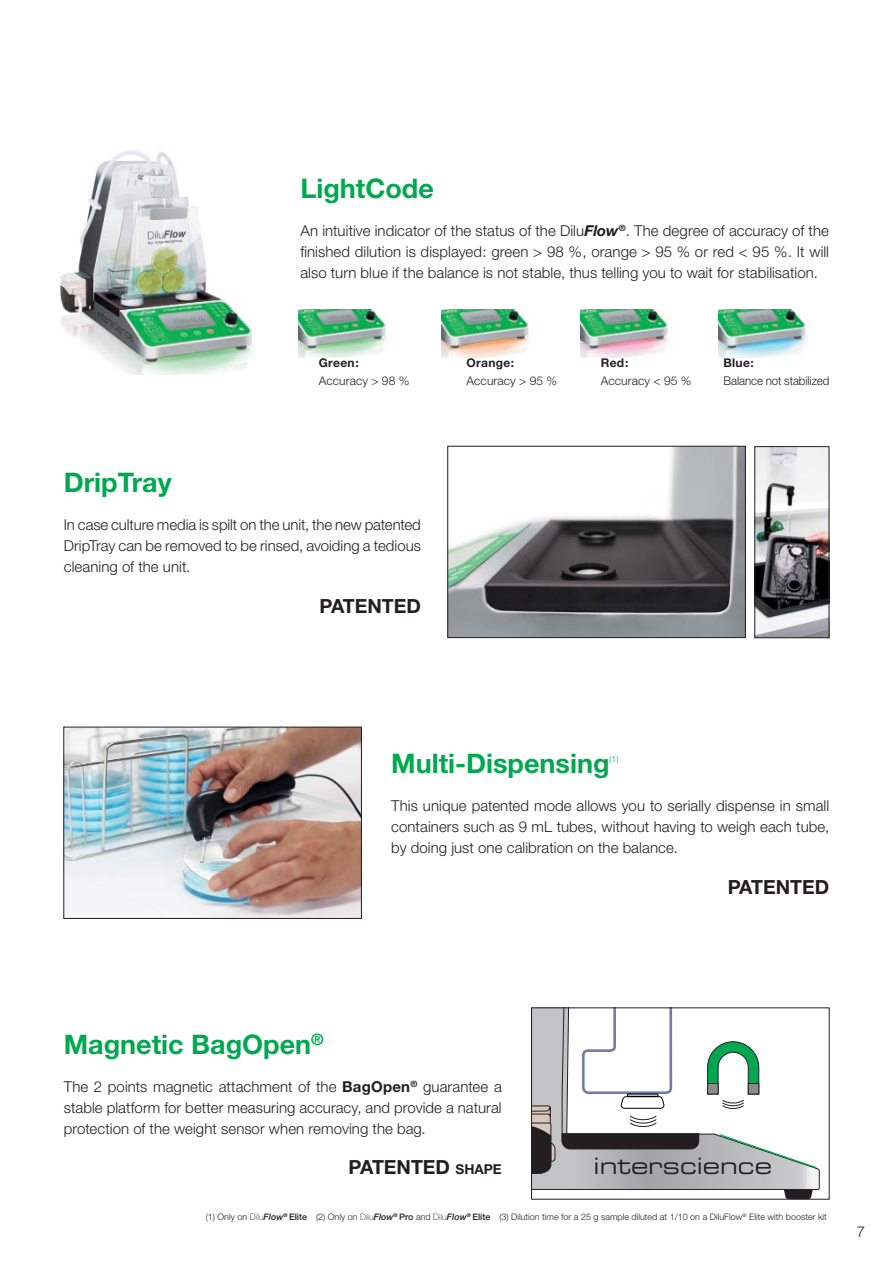
<style>
.page{position:relative;width:893px;height:1263px;background:#fff}
.page>*{position:absolute;margin:0;border:0;box-sizing:border-box;transform-origin:0 0}
.t1{font:700 27px "Helvetica Neue";color:#00a94f}
.t2{font:22.5px "Eurostile Extended Two";color:#231f20}
.t3{font:700 19.5px "Helvetica Neue";color:#231f20}
.t4{font:300 15px/21px "Helvetica Neue";letter-spacing:.005em;color:#231f20;text-align:justify}
.t5{font:300 12px "Helvetica Neue";letter-spacing:.01em;color:#231f20}
.t6{font:700 12px "Helvetica Neue";letter-spacing:.025em;color:#231f20}
.t7{font:300 12px "Helvetica Neue";letter-spacing:.01em;color:#231f20;scale:.96 1}
.t8{font:300 9px "Helvetica Neue";color:#231f20}
.t9{font:300 8.7px "Helvetica Neue";color:#00a94f}
.s1{font-weight:700;font-style:italic}
.s2{font-weight:700}
.s3{font-size:13.65px}
.s4{font-weight:100}
.s5{font-weight:500;font-style:italic}
.s6{font-weight:500}
</style>
<div class="page">
<img style="left:450px;top:448px;width:294px;height:188px">
<div style="left:448px;top:446px;width:298px;height:192px;border:1px solid #231f20"></div>
<img style="left:66px;top:729px;width:294px;height:188px">
<div style="left:64px;top:727px;width:298px;height:192px;border:1px solid #231f20"></div>
<svg style="left:533px;top:1010px;width:287px;height:180px"></svg>
<svg style="left:719px;top:1134px;width:98px;height:34px"></svg>
<svg style="left:784px;top:1189px;width:29px;height:8px"></svg>
<svg style="left:533px;top:1056px;width:22px;height:134px;background:#939090"></svg>
<svg style="left:707px;top:1041px;width:52px;height:68px"></svg>
<svg style="left:561px;top:1010px;width:138px;height:139px"></svg>
<img style="left:59px;top:150px;width:197px;height:224px">
<img style="left:442px;top:309px;width:93px;height:48px">
<img style="left:298px;top:309px;width:90px;height:48px">
<img style="left:719px;top:309px;width:89px;height:48px">
<img style="left:580px;top:309px;width:88px;height:48px">
<img style="left:757px;top:448px;width:70px;height:188px">
<div style="left:755px;top:446px;width:74px;height:192px;border:1px solid #231f20"></div>
<h1 class="t1" style="left:300px;top:179px;width:135px">LightCode</h1>
<p class="t4" style="left:300px;top:222px;width:530px">An intuitive indicator of the status of the Dilu<span class="s1">Flow</span><sup>®</sup>. The degree of accuracy of the finished dilution is displayed: green &gt; 98 %, orange &gt; 95 % or red &lt; 95 %. It will also turn blue if the balance is not stable, thus telling you to wait for stabilisation.</p>
<p class="t6" style="left:319px;top:358px;width:41px">Green:</p>
<p class="t5" style="left:319px;top:376px;width:92px">Accuracy &gt; 98 %</p>
<h1 class="t1" style="left:64px;top:473px;width:110px">DripTray</h1>
<p class="t4" style="left:64px;top:516px;width:359px">In case culture media is spilt on the unit, the new patented DripTray can be removed to be rinsed, avoiding a tedious cleaning of the unit.</p>
<h3 class="t3" style="left:319px;top:599px;width:103px">PATENTED</h3>
<p class="t6" style="left:467px;top:358px;width:49px">Orange:</p>
<p class="t5" style="left:467px;top:376px;width:92px">Accuracy &gt; 95 %</p>
<p class="t6" style="left:601px;top:358px;width:29px">Red:</p>
<p class="t5" style="left:601px;top:376px;width:92px">Accuracy &lt; 95 %</p>
<p class="t6" style="left:723px;top:358px;width:32px">Blue:</p>
<p class="t7" style="left:723px;top:376px;width:112px">Balance not stabilized</p>
<h1 class="t1" style="left:391px;top:754px;width:220px">Multi-Dispensing</h1>
<p class="t9" style="left:610px;top:756px;width:10px">(1)</p>
<p class="t4" style="left:391px;top:797px;width:440px">This unique patented mode allows you to serially dispense in small containers such as 9 mL tubes, without having to weigh each tube, by doing just one calibration on the balance.</p>
<h3 class="t3" style="left:728px;top:880px;width:103px">PATENTED</h3>
<h1 class="t1" style="left:64px;top:1034px;width:262px">Magnetic BagOpen<sup>®</sup></h1>
<p class="t4" style="left:64px;top:1077px;width:439px">The 2 points magnetic attachment of the <span class="s2">BagOpen</span><sup>®</sup> guarantee a stable platform for better measuring accuracy, and provide a natural protection of the weight sensor when removing the bag.</p>
<h3 class="t3" style="left:349px;top:1160px;width:155px">PATENTED <span class="s3">SHAPE</span></h3>
<h2 class="t2" style="left:594px;top:1158px;width:180px">interscience</h2>
<p class="t8" style="left:206px;top:1214px;width:622px">(1) Only on <span class="s4">Dilu</span><span class="s5">Flow</span><sup>®</sup> <span class="s6">Elite</span> (2) Only on <span class="s4">Dilu</span><span class="s5">Flow</span><sup>®</sup> <span class="s6">Pro</span> and <span class="s4">Dilu</span><span class="s5">Flow</span><sup>®</sup> <span class="s6">Elite</span> (3) Dilution time for a 25 g sample diluted at 1/10 on a DiluFlow<sup>®</sup> Elite with booster kit</p>
<p class="t4" style="left:857px;top:1222px;width:10px">7</p>
</div>
